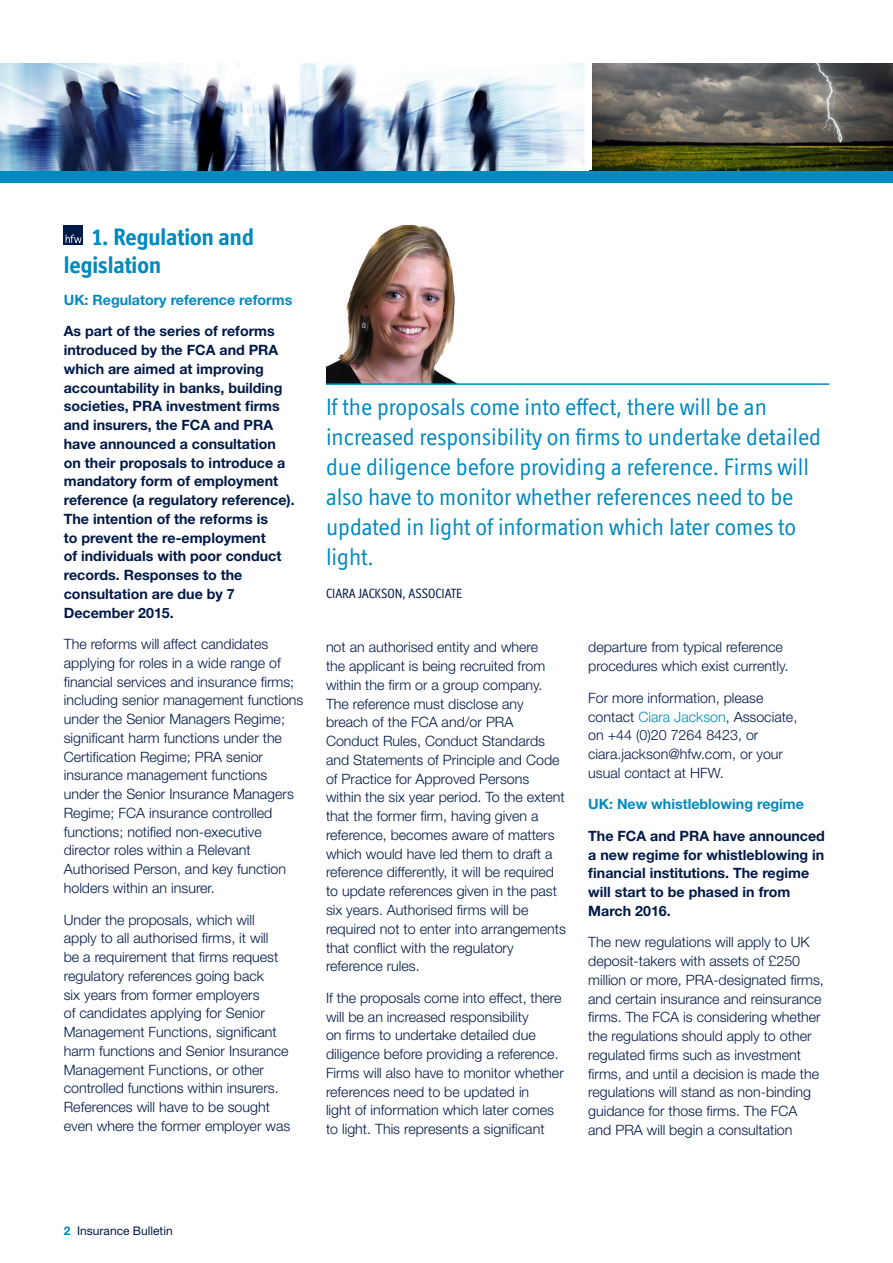
<style>
.page{position:relative;width:893px;height:1263px;background:#fff}
.page>*{position:absolute;margin:0;border:0;box-sizing:border-box;transform-origin:0 0}
.t1{font:24px/30px "Officina Display ITC Std";color:#008ac0}
.t2{font:700 24px/28.8px "Officina Display ITC";color:#008ac0}
.t3{font:300 14.25px/18.8px "Helvetica Neue LT Std";color:#001948}
.t4{font:700 14.25px/18.8px "Helvetica Neue LT Std";color:#001948}
.t5{font:700 14.25px "Helvetica Neue LT Std";color:#008ac0}
.t6{font:13.5px "Officina Display ITC Std";color:#001948}
.t7{font:12px "Helvetica Neue LT Std";color:#001948}
.s1{color:#008ac0}
.s2{font-weight:700;color:#008ac0}
</style>
<div class="page">
<div style="left:0;top:170px;width:893px;height:13px;background:#008ac0"></div>
<img style="left:0;top:64px;width:893px;height:106px">
<div style="left:584px;top:47px;width:8px;height:123px;background:#fff"></div>
<div style="left:64px;top:225px;width:19px;height:19px;background:#001948"></div>
<svg style="left:66px;top:235px;width:16px;height:8px"></svg>
<img style="left:326px;top:225px;width:131px;height:158px">
<hr style="left:326px;top:383px;width:503px;height:2px;background:#008ac0">
<h1 class="t2" style="left:64px;top:222px;width:192px;text-indent:29px">1. Regulation and legislation</h1>
<p class="t5" style="left:64px;top:291px;width:230px">UK: Regulatory reference reforms</p>
<p class="t4" style="left:64px;top:322px;width:232px">As part of the series of reforms introduced by the FCA and PRA which are aimed at improving accountability in banks, building societies, PRA investment firms and insurers, the FCA and PRA have announced a consultation on their proposals to introduce a mandatory form of employment reference (a regulatory reference).<br>The intention of the reforms is<br>to prevent the re-employment<br>of individuals with poor conduct records. Responses to the consultation are due by 7<br>December 2015.</p>
<p class="t3" style="left:64px;top:634px;width:241px">The reforms will affect candidates applying for roles in a wide range of financial services and insurance firms; including senior management functions under the Senior Managers Regime; significant harm functions under the Certification Regime; PRA senior insurance management functions under the Senior Insurance Managers Regime; FCA insurance controlled functions; notified non-executive director roles within a Relevant Authorised Person, and key function holders within an insurer.</p>
<p class="t3" style="left:64px;top:910px;width:228px">Under the proposals, which will apply to all authorised firms, it will<br>be a requirement that firms request regulatory references going back<br>six years from former employers<br>of candidates applying for Senior Management Functions, significant harm functions and Senior Insurance Management Functions, or other controlled functions within insurers.<br>References will have to be sought even where the former employer was</p>
<p class="t1" style="left:326px;top:391px;width:497px">If the proposals come into effect, there will be an increased responsibility on firms to undertake detailed due diligence before providing a reference. Firms will also have to monitor whether references need to be updated in light of information which later comes to light.</p>
<p class="t6" style="left:326px;top:585px;width:138px">CIARA JACKSON, ASSOCIATE</p>
<p class="t3" style="left:326px;top:638px;width:241px">not an authorised entity and where<br>the applicant is being recruited from within the firm or a group company.<br>The reference must disclose any breach of the FCA and/or PRA Conduct Rules, Conduct Standards and Statements of Principle and Code of Practice for Approved Persons within the six year period. To the extent that the former firm, having given a reference, becomes aware of matters which would have led them to draft a reference differently, it will be required to update references given in the past six years. Authorised firms will be required not to enter into arrangements that conflict with the regulatory reference rules.</p>
<p class="t3" style="left:326px;top:988px;width:239px">If the proposals come into effect, there will be an increased responsibility<br>on firms to undertake detailed due diligence before providing a reference.<br>Firms will also have to monitor whether references need to be updated in<br>light of information which later comes to light. This represents a significant</p>
<p class="t3" style="left:588px;top:638px;width:202px">departure from typical reference procedures which exist currently.</p>
<p class="t3" style="left:588px;top:688px;width:211px">For more information, please contact <span class="s1">Ciara Jackson</span>, Associate, on +44 (0)20 7264 8423, or ciara.jackson@hfw.com, or your usual contact at HFW.</p>
<p class="t5" style="left:588px;top:795px;width:217px">UK: New whistleblowing regime</p>
<p class="t4" style="left:588px;top:826px;width:238px">The FCA and PRA have announced a new regime for whistleblowing in financial institutions. The regime will start to be phased in from<br>March 2016.</p>
<p class="t3" style="left:588px;top:932px;width:237px">The new regulations will apply to UK deposit-takers with assets of £250 million or more, PRA-designated firms, and certain insurance and reinsurance firms. The FCA is considering whether the regulations should apply to other regulated firms such as investment firms, and until a decision is made the regulations will stand as non-binding guidance for those firms. The FCA and PRA will begin a consultation</p>
<p class="t7" style="left:64px;top:1224px;width:110px"><span class="s2">2</span> Insurance Bulletin</p>
</div>
